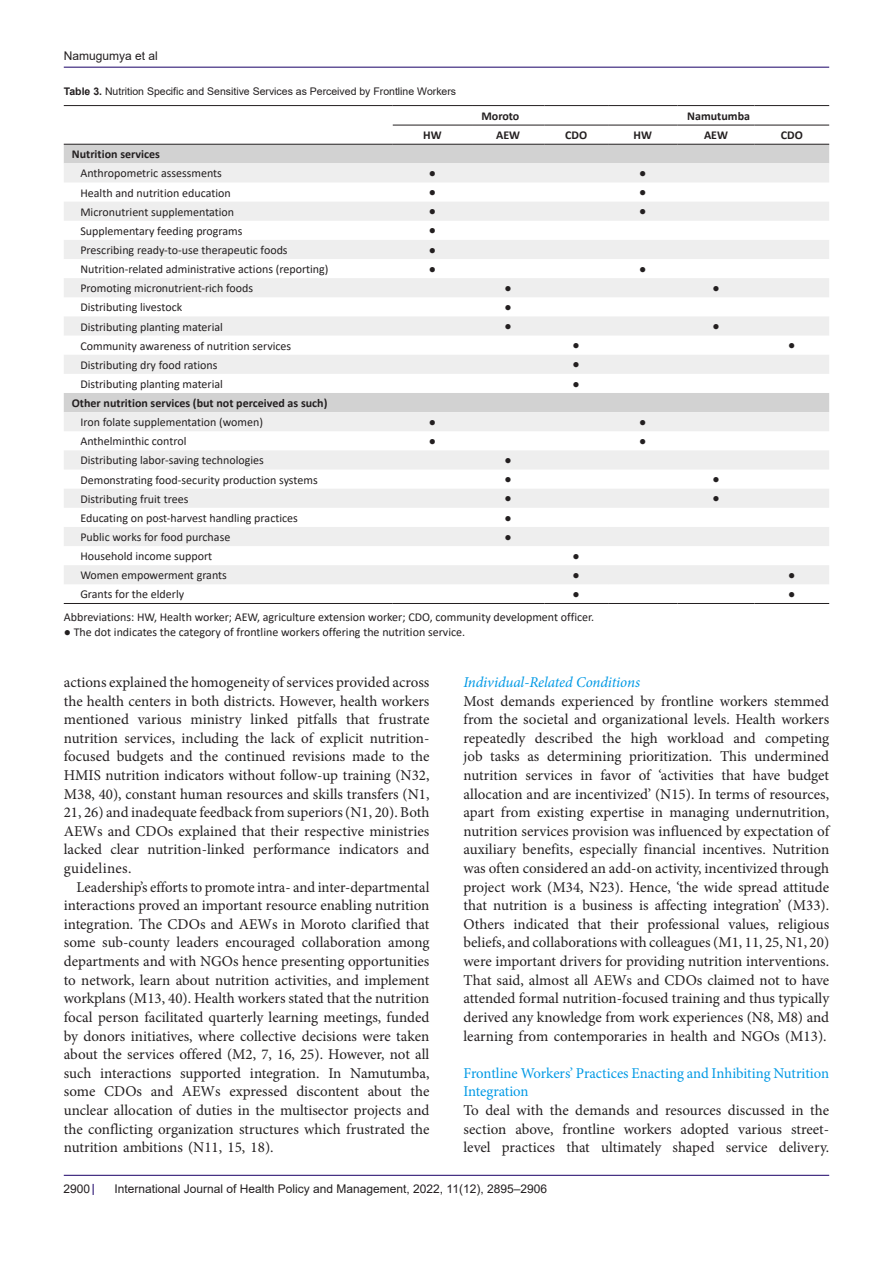
<style>
.page{position:relative;width:893px;height:1263px;background:#fff}
.page>*{position:absolute;margin:0;border:0;box-sizing:border-box;transform-origin:0 0}
.t1{font:15px/18.6px "Minion Pro";color:#231f20;text-align:justify}
.heading_2{font:15px/18.6px "Minion Pro";letter-spacing:-.005em;color:#0099e5}
.heading_2-2{font:italic 15px "Minion Pro";letter-spacing:-.01em;color:#0099e5}
.t2{font:12px "Calibri";color:#231f20}
.t3{font:700 12px "Calibri";color:#231f20}
.t4{font:12px "Arial";color:#231f20}
.t5{font:12px "Times New Roman";color:#231f20}
.t6{font:10.5px "Arial";color:#231f20}
.s1{font-weight:700}
</style>
<div class="page">
<hr style="left:64px;top:67px;width:765px;height:1px;background:#190066">
<hr style="left:64px;top:1175px;width:765px;height:1px;background:#190066">
<div style="left:64px;top:145px;width:765px;height:18px;background:#d2d2d2"></div>
<svg style="left:64px;top:163px;width:765px;height:421px;fill:#eee"></svg>
<hr style="left:64px;top:105px;width:329px;height:1px;background:#231f20">
<hr style="left:393px;top:105px;width:79px;height:1px;background:#231f20">
<hr style="left:472px;top:105px;width:72px;height:1px;background:#231f20">
<hr style="left:544px;top:105px;width:64px;height:1px;background:#231f20">
<hr style="left:608px;top:105px;width:69px;height:1px;background:#231f20">
<hr style="left:677px;top:105px;width:77px;height:1px;background:#231f20">
<hr style="left:754px;top:105px;width:75px;height:1px;background:#231f20">
<hr style="left:393px;top:125px;width:79px;height:1px;background:#231f20">
<hr style="left:472px;top:125px;width:72px;height:1px;background:#231f20">
<hr style="left:544px;top:125px;width:64px;height:1px;background:#231f20">
<hr style="left:608px;top:125px;width:69px;height:1px;background:#231f20">
<hr style="left:677px;top:125px;width:77px;height:1px;background:#231f20">
<hr style="left:754px;top:125px;width:75px;height:1px;background:#231f20">
<hr style="left:64px;top:144px;width:329px;height:1px;background:#231f20">
<hr style="left:393px;top:144px;width:79px;height:1px;background:#231f20">
<hr style="left:472px;top:144px;width:72px;height:1px;background:#231f20">
<hr style="left:544px;top:144px;width:64px;height:1px;background:#231f20">
<hr style="left:608px;top:144px;width:69px;height:1px;background:#231f20">
<hr style="left:677px;top:144px;width:77px;height:1px;background:#231f20">
<hr style="left:754px;top:144px;width:75px;height:1px;background:#231f20">
<hr style="left:64px;top:603px;width:329px;height:1px;background:#231f20">
<hr style="left:393px;top:603px;width:79px;height:1px;background:#231f20">
<hr style="left:472px;top:603px;width:72px;height:1px;background:#231f20">
<hr style="left:544px;top:603px;width:64px;height:1px;background:#231f20">
<hr style="left:608px;top:603px;width:69px;height:1px;background:#231f20">
<hr style="left:677px;top:603px;width:77px;height:1px;background:#231f20">
<hr style="left:754px;top:603px;width:75px;height:1px;background:#231f20">
<p class="t4" style="left:64px;top:48px;width:96px">Namugumya et al</p>
<p class="t6" style="left:64px;top:84px;width:394px"><span class="s1">Table 3.</span> Nutrition Specific and Sensitive Services as Perceived by Frontline Workers</p>
<p class="t3" style="left:481px;top:107px;width:40px">Moroto</p>
<p class="t3" style="left:687px;top:107px;width:64px">Namutumba</p>
<p class="t3" style="left:423px;top:127px;width:20px">HW</p>
<p class="t3" style="left:496px;top:127px;width:25px">AEW</p>
<p class="t3" style="left:565px;top:127px;width:24px">CDO</p>
<p class="t3" style="left:634px;top:127px;width:20px">HW</p>
<p class="t3" style="left:704px;top:127px;width:26px">AEW</p>
<p class="t3" style="left:781px;top:127px;width:24px">CDO</p>
<p class="t3" style="left:72px;top:146px;width:90px">Nutrition services</p>
<p class="t2" style="left:80px;top:165px;width:143px">Anthropometric assessments</p>
<p class="t5" style="left:429px;top:165px;width:9px">●</p>
<p class="t5" style="left:639px;top:165px;width:9px">●</p>
<p class="t2" style="left:80px;top:184px;width:152px">Health and nutrition education</p>
<p class="t5" style="left:429px;top:184px;width:9px">●</p>
<p class="t5" style="left:639px;top:184px;width:9px">●</p>
<p class="t2" style="left:80px;top:203px;width:155px">Micronutrient supplementation</p>
<p class="t5" style="left:429px;top:203px;width:9px">●</p>
<p class="t5" style="left:639px;top:203px;width:9px">●</p>
<p class="t2" style="left:80px;top:222px;width:164px">Supplementary feeding programs</p>
<p class="t5" style="left:429px;top:222px;width:9px">●</p>
<p class="t2" style="left:80px;top:242px;width:209px">Prescribing ready-to-use therapeutic foods</p>
<p class="t5" style="left:429px;top:241px;width:9px">●</p>
<p class="t2" style="left:80px;top:261px;width:250px">Nutrition-related administrative actions (reporting)</p>
<p class="t5" style="left:429px;top:260px;width:9px">●</p>
<p class="t5" style="left:639px;top:260px;width:9px">●</p>
<p class="t2" style="left:80px;top:280px;width:174px">Promoting micronutrient-rich foods</p>
<p class="t5" style="left:504px;top:279px;width:9px">●</p>
<p class="t5" style="left:712px;top:279px;width:9px">●</p>
<p class="t2" style="left:80px;top:299px;width:103px">Distributing livestock</p>
<p class="t5" style="left:504px;top:299px;width:9px">●</p>
<p class="t2" style="left:80px;top:318px;width:144px">Distributing planting material</p>
<p class="t5" style="left:504px;top:318px;width:9px">●</p>
<p class="t5" style="left:712px;top:318px;width:9px">●</p>
<p class="t2" style="left:80px;top:337px;width:212px">Community awareness of nutrition services</p>
<p class="t5" style="left:573px;top:337px;width:9px">●</p>
<p class="t5" style="left:788px;top:337px;width:9px">●</p>
<p class="t2" style="left:80px;top:356px;width:139px">Distributing dry food rations</p>
<p class="t5" style="left:573px;top:356px;width:9px">●</p>
<p class="t2" style="left:80px;top:376px;width:144px">Distributing planting material</p>
<p class="t5" style="left:573px;top:375px;width:9px">●</p>
<p class="t3" style="left:72px;top:395px;width:257px">Other nutrition services (but not perceived as such)</p>
<p class="t2" style="left:80px;top:414px;width:184px">Iron folate supplementation (women)</p>
<p class="t5" style="left:429px;top:413px;width:9px">●</p>
<p class="t5" style="left:639px;top:413px;width:9px">●</p>
<p class="t2" style="left:80px;top:433px;width:108px">Anthelminthic control</p>
<p class="t5" style="left:429px;top:432px;width:9px">●</p>
<p class="t5" style="left:639px;top:432px;width:9px">●</p>
<p class="t2" style="left:80px;top:452px;width:185px">Distributing labor-saving technologies</p>
<p class="t5" style="left:504px;top:452px;width:9px">●</p>
<p class="t2" style="left:80px;top:471px;width:239px">Demonstrating food-security production systems</p>
<p class="t5" style="left:504px;top:471px;width:9px">●</p>
<p class="t5" style="left:712px;top:471px;width:9px">●</p>
<p class="t2" style="left:80px;top:490px;width:110px">Distributing fruit trees</p>
<p class="t5" style="left:504px;top:490px;width:9px">●</p>
<p class="t5" style="left:712px;top:490px;width:9px">●</p>
<p class="t2" style="left:80px;top:509px;width:219px">Educating on post-harvest handling practices</p>
<p class="t5" style="left:504px;top:509px;width:9px">●</p>
<p class="t2" style="left:80px;top:529px;width:151px">Public works for food purchase</p>
<p class="t5" style="left:504px;top:528px;width:9px">●</p>
<p class="t2" style="left:80px;top:548px;width:133px">Household income support</p>
<p class="t5" style="left:573px;top:547px;width:9px">●</p>
<p class="t2" style="left:80px;top:567px;width:148px">Women empowerment grants</p>
<p class="t5" style="left:573px;top:566px;width:9px">●</p>
<p class="t5" style="left:788px;top:566px;width:9px">●</p>
<p class="t2" style="left:80px;top:586px;width:105px">Grants for the elderly</p>
<p class="t5" style="left:573px;top:585px;width:9px">●</p>
<p class="t5" style="left:788px;top:585px;width:9px">●</p>
<p class="t2" style="left:64px;top:609px;width:532px">Abbreviations: HW, Health worker; AEW, agriculture extension worker; CDO, community development officer.</p>
<p class="t2" style="left:64px;top:624px;width:403px">● The dot indicates the category of frontline workers offering the nutrition service.</p>
<p class="t1" style="left:64px;top:673px;width:367px">actions explained the homogeneity of services provided across the health centers in both districts. However, health workers mentioned various ministry linked pitfalls that frustrate nutrition services, including the lack of explicit nutrition&shy;focused budgets and the continued revisions made to the HMIS nutrition indicators without follow-up training (N32, M38, 40), constant human resources and skills transfers (N1, 21, 26) and inadequate feedback from superiors (N1, 20). Both AEWs and CDOs explained that their respective ministries lacked clear nutrition-linked performance indicators and guidelines.</p>
<p class="t1" style="left:64px;top:878px;width:367px;text-indent:13px">Leadership’s efforts to promote intra- and inter-departmental interactions proved an important resource enabling nutrition integration. The CDOs and AEWs in Moroto clarified that some sub-county leaders encouraged collaboration among departments and with NGOs hence presenting opportunities to network, learn about nutrition activities, and implement workplans (M13, 40). Health workers stated that the nutrition focal person facilitated quarterly learning meetings, funded by donors initiatives, where collective decisions were taken about the services offered (M2, 7, 16, 25). However, not all such interactions supported integration. In Namutumba, some CDOs and AEWs expressed discontent about the unclear allocation of duties in the multisector projects and the conflicting organization structures which frustrated the nutrition ambitions (N11, 15, 18).</p>
<p class="heading_2-2" style="left:463px;top:672px;width:178px">Individual-Related Conditions</p>
<p class="t1" style="left:463px;top:692px;width:367px">Most demands experienced by frontline workers stemmed from the societal and organizational levels. Health workers repeatedly described the high workload and competing job tasks as determining prioritization. This undermined nutrition services in favor of ‘activities that have budget allocation and are incentivized’ (N15). In terms of resources, apart from existing expertise in managing undernutrition, nutrition services provision was influenced by expectation of auxiliary benefits, especially financial incentives. Nutrition was often considered an add-on activity, incentivized through project work (M34, N23). Hence, ‘the wide spread attitude that nutrition is a business is affecting integration’ (M33).<br>Others indicated that their professional values, religious beliefs, and collaborations with colleagues (M1, 11, 25, N1, 20) were important drivers for providing nutrition interventions.<br>That said, almost all AEWs and CDOs claimed not to have attended formal nutrition-focused training and thus typically derived any knowledge from work experiences (N8, M8) and learning from contemporaries in health and NGOs (M13).</p>
<p class="heading_2" style="left:463px;top:1064px;width:367px">Frontline Workers’ Practices Enacting and Inhibiting Nutrition<br>Integration</p>
<p class="t1" style="left:463px;top:1101px;width:367px">To deal with the demands and resources discussed in the section above, frontline workers adopted various street&shy;level practices that ultimately shaped service delivery.</p>
<p class="t4" style="left:64px;top:1180px;width:28px">2900</p>
<p class="t4" style="left:114px;top:1180px;width:434px">International Journal of Health Policy and Management, 2022, 11(12), 2895–2906</p>
</div>
